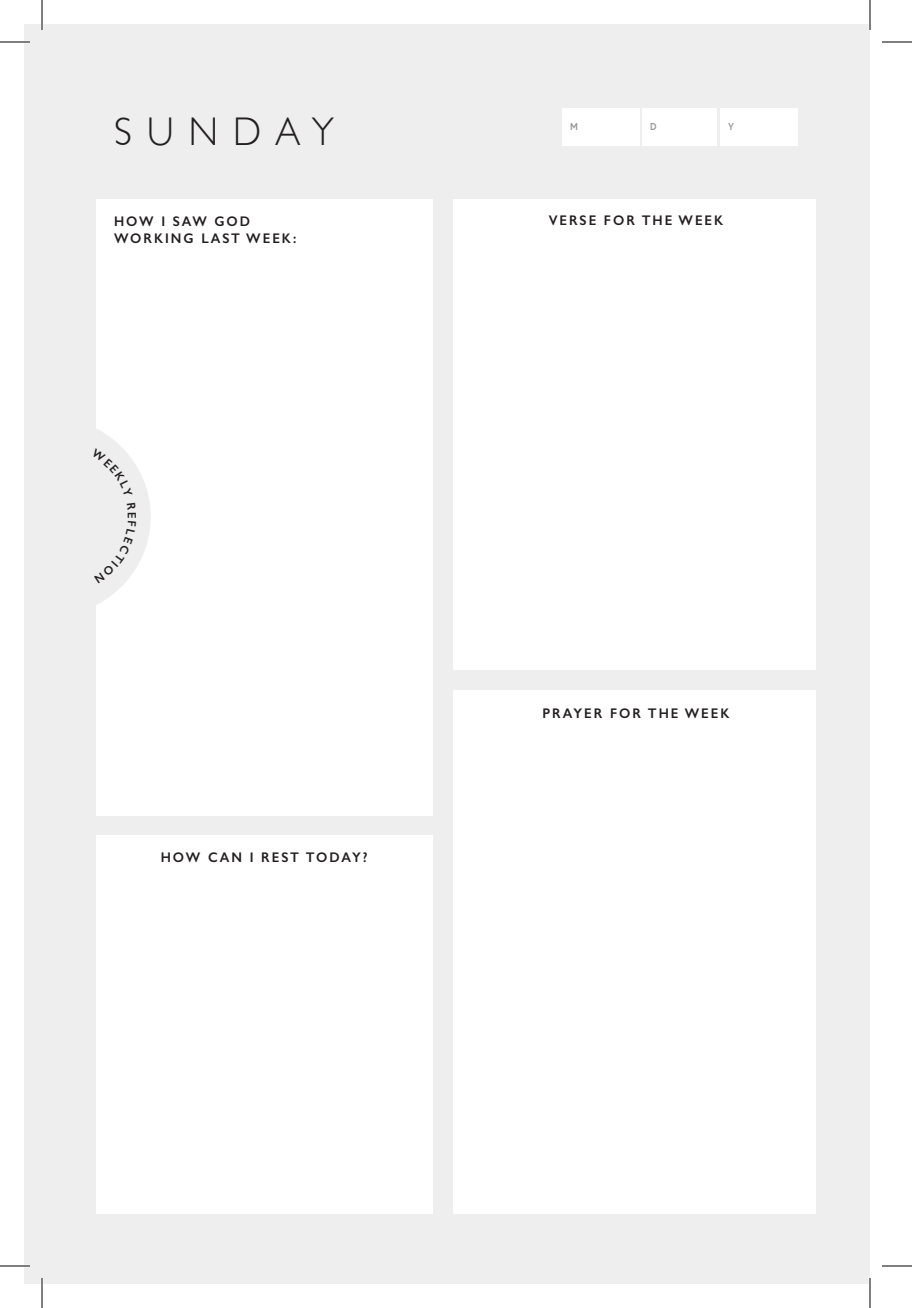
<style>
.page{position:relative;width:912px;height:1308px;background:#fff}
.page>*{position:absolute;margin:0;border:0;box-sizing:border-box;transform-origin:0 0}
.t1{font:300 40px "Gill Sans";letter-spacing:.4em;color:#231f20;scale:.95 1}
.t2{font:600 14px/16.8px "Gill Sans";letter-spacing:.15em;color:#231f20;scale:.95 1}
.t3{font:700 10px "Europa";color:#939598;scale:.95 1}
</style>
<div class="page">
<div style="left:24px;top:24px;width:846px;height:1260px;background:#eeeeef"></div>
<div style="left:96px;top:835px;width:336px;height:379px;background:#fff"></div>
<div style="left:96px;top:199px;width:336px;height:616px;background:#fff"></div>
<div style="left:453px;top:199px;width:363px;height:471px;background:#fff"></div>
<div style="left:453px;top:691px;width:363px;height:523px;background:#fff"></div>
<div style="left:562px;top:108px;width:78px;height:37px;background:#fff"></div>
<div style="left:643px;top:108px;width:74px;height:37px;background:#fff"></div>
<div style="left:720px;top:108px;width:78px;height:37px;background:#fff"></div>
<hr style="left:0;top:41px;width:30px;height:2px;background:#fff">
<hr style="left:0;top:1265px;width:30px;height:2px;background:#fff">
<hr style="left:41px;top:0;width:2px;height:30px;background:#fff">
<hr style="left:41px;top:1278px;width:2px;height:30px;background:#fff">
<hr style="left:869px;top:0;width:2px;height:30px;background:#fff">
<hr style="left:869px;top:1278px;width:2px;height:30px;background:#fff">
<hr style="left:0;top:42px;width:30px;height:1px;background:#000">
<hr style="left:882px;top:42px;width:30px;height:1px;background:#000">
<hr style="left:0;top:1266px;width:30px;height:1px;background:#000">
<hr style="left:882px;top:1266px;width:30px;height:1px;background:#000">
<hr style="left:42px;top:0;width:1px;height:30px;background:#000">
<hr style="left:42px;top:1278px;width:1px;height:30px;background:#000">
<hr style="left:870px;top:0;width:1px;height:30px;background:#000">
<hr style="left:870px;top:1278px;width:1px;height:30px;background:#000">
<svg style="left:96px;top:429px;width:55px;height:176px"></svg>
<h1 class="t1" style="left:114px;top:101px;width:233px">SUNDAY</h1>
<p class="t2" style="left:114px;top:213px;width:193px">HOW I SAW GOD<br>WORKING LAST WEEK:</p>
<p class="t3" style="left:570px;top:119px;width:10px">M</p>
<p class="t3" style="left:650px;top:119px;width:8px">D</p>
<p class="t3" style="left:728px;top:119px;width:8px">Y</p>
<p class="t2" style="left:549px;top:212px;width:185px">VERSE FOR THE WEEK</p>
<p class="t2" style="left:161px;top:848px;width:219px">HOW CAN I REST TODAY?</p>
<p class="t2" style="left:543px;top:705px;width:198px">PRAYER FOR THE WEEK</p>
</div>
